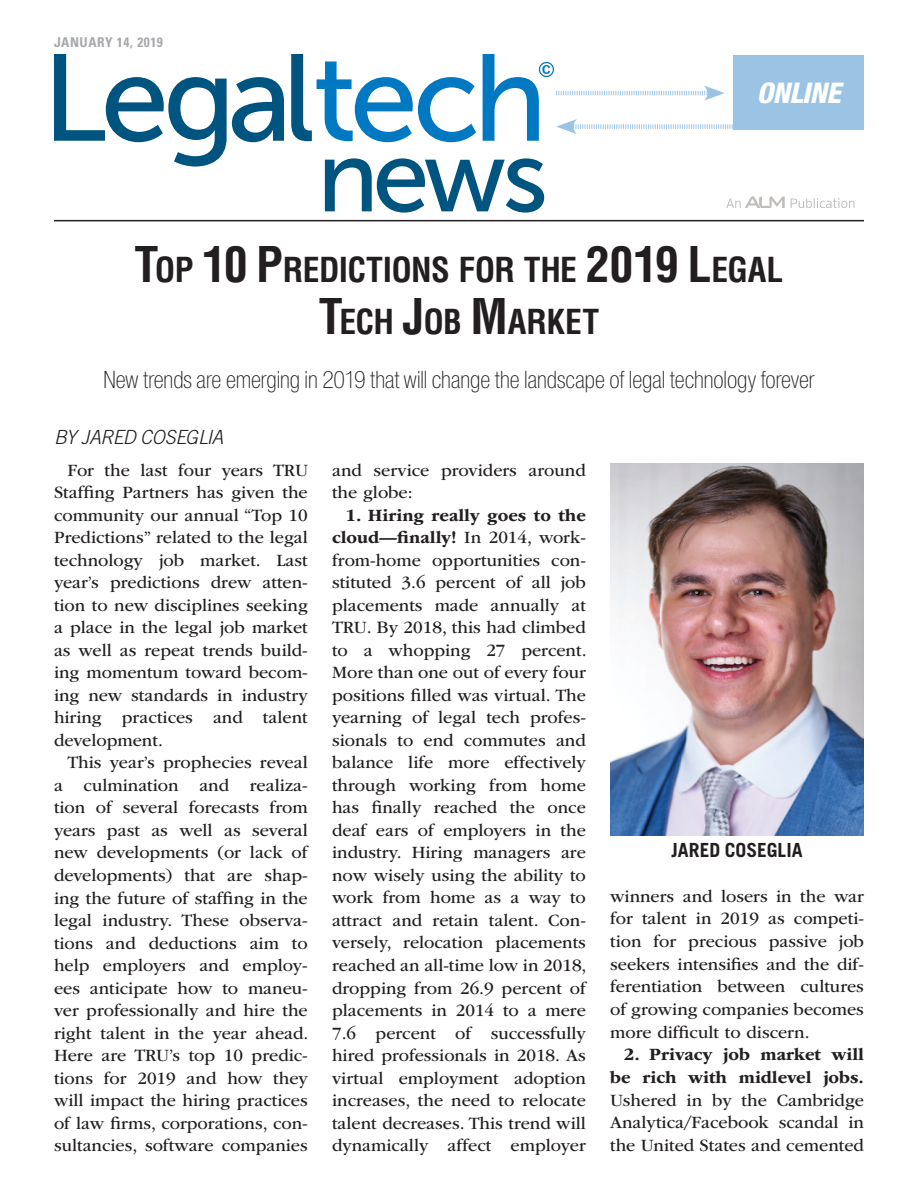
<style>
.page{position:relative;width:918px;height:1188px;background:#fff}
.page>*{position:absolute;margin:0;border:0;box-sizing:border-box;transform-origin:0 0}
.t1{font:700 condensed 33.6px/52.5px "Helvetica LT Std";letter-spacing:-.02em;color:#231f20;text-align:center}
.t2{font:italic 800 condensed 28.5px "Helvetica Neue LT Std";letter-spacing:-.01em;color:#fff}
.t3{font:100 condensed 24px "Helvetica Neue LT Std";color:#231f20}
.t4{font:italic 300 19.5px "Trade Gothic LT Std";letter-spacing:-.03em;color:#231f20}
.t5{font:700 19.5px "Trade Gothic LT Std";color:#231f20}
.t6{font:18px/22.5px "ITC Garamond Std";color:#231f20;text-align:justify}
.t7{font:700 18px/22.6px "ITC Garamond Std";color:#231f20;text-align:right}
.t8{font:700 condensed 13.5px "Univers LT Std";letter-spacing:.04em;color:#a8a9ad}
.s1{font-size:48px}
.s2{font-weight:700}
</style>
<div class="page">
<svg style="left:54px;top:54px;width:230px;height:113px"></svg>
<svg style="left:291px;top:54px;width:185px;height:88px"></svg>
<svg style="left:325px;top:158px;width:219px;height:55px"></svg>
<svg style="left:791px;top:198px;width:64px;height:10px"></svg>
<svg style="left:726px;top:196px;width:59px;height:12px"></svg>
<hr style="left:54px;top:220px;width:810px;height:1px;background:#231f20">
<svg style="left:483px;top:54px;width:251px;height:87px"></svg>
<div style="left:734px;top:55px;width:130px;height:75px;background:#9bc4e4"></div>
<img style="left:610px;top:463px;width:254px;height:373px">
<p class="t8" style="left:54px;top:34px;width:110px">JANUARY 14, 2019</p>
<h2 class="t2" style="left:757px;top:75px;width:86px">ONLINE</h2>
<h1 class="t1" style="left:135px;top:243px;width:647px"><span class="s1">T</span>OP <span class="s1">10 P</span>REDICTIONS FOR THE <span class="s1">2019 L</span>EGAL<br><span class="s1">T</span>ECH <span class="s1">J</span>OB <span class="s1">M</span>ARKET</h1>
<h3 class="t3" style="left:103px;top:367px;width:713px">New trends are emerging in 2019 that will change the landscape of legal technology forever</h3>
<p class="t4" style="left:54px;top:426px;width:171px">BY JARED COSEGLIA</p>
<p class="t6" style="left:54px;top:459px;width:255px;text-indent:14px">For the last four years TRU Staffing Partners has given the community our annual “Top 10<br>Predictions” related to the legal technology job market. Last year’s predictions drew atten&shy;tion to new disciplines seeking a place in the legal job market as well as repeat trends build&shy;ing momentum toward becom&shy;ing new standards in industry hiring practices and talent development.</p>
<p class="t6" style="left:54px;top:752px;width:256px;text-indent:14px">This year’s prophecies reveal a culmination and realiza&shy;tion of several forecasts from years past as well as several new developments (or lack of developments) that are shap&shy;ing the future of staffing in the legal industry. These observa&shy;tions and deductions aim to help employers and employ&shy;ees anticipate how to maneu&shy;ver professionally and hire the right talent in the year ahead.<br>Here are TRU’s top 10 predic&shy;tions for 2019 and how they will impact the hiring practices of law firms, corporations, con&shy;sultancies, software companies</p>
<p class="t6" style="left:332px;top:459px;width:255px">and service providers around the globe:</p>
<p class="t6" style="left:332px;top:504px;width:256px;text-indent:14px"><span class="s2">1. Hiring really goes to the cloud—finally!</span> In 2014, work&shy;from-home opportunities con&shy;stituted 3.6 percent of all job placements made annually at TRU. By 2018, this had climbed to a whopping 27 percent.<br>More than one out of every four positions filled was virtual. The yearning of legal tech profes&shy;sionals to end commutes and balance life more effectively through working from home has finally reached the once deaf ears of employers in the industry. Hiring managers are now wisely using the ability to work from home as a way to attract and retain talent. Con&shy;versely, relocation placements reached an all-time low in 2018, dropping from 26.9 percent of placements in 2014 to a mere 7.6 percent of successfully hired professionals in 2018. As virtual employment adoption increases, the need to relocate talent decreases. This trend will dynamically affect employer</p>
<p class="t5" style="left:671px;top:838px;width:133px">JARED COSEGLIA</p>
<p class="t6" style="left:610px;top:885px;width:255px">winners and losers in the war for talent in 2019 as competi&shy;tion for precious passive job seekers intensifies and the dif&shy;ferentiation between cultures of growing companies becomes more difficult to discern.</p>
<p class="t7" style="left:610px;top:1043px;width:255px">2. Privacy job market will be rich with midlevel jobs.</p>
<p class="t6" style="left:610px;top:1089px;width:255px">Ushered in by the Cambridge Analytica/Facebook scandal in the United States and cemented</p>
</div>
